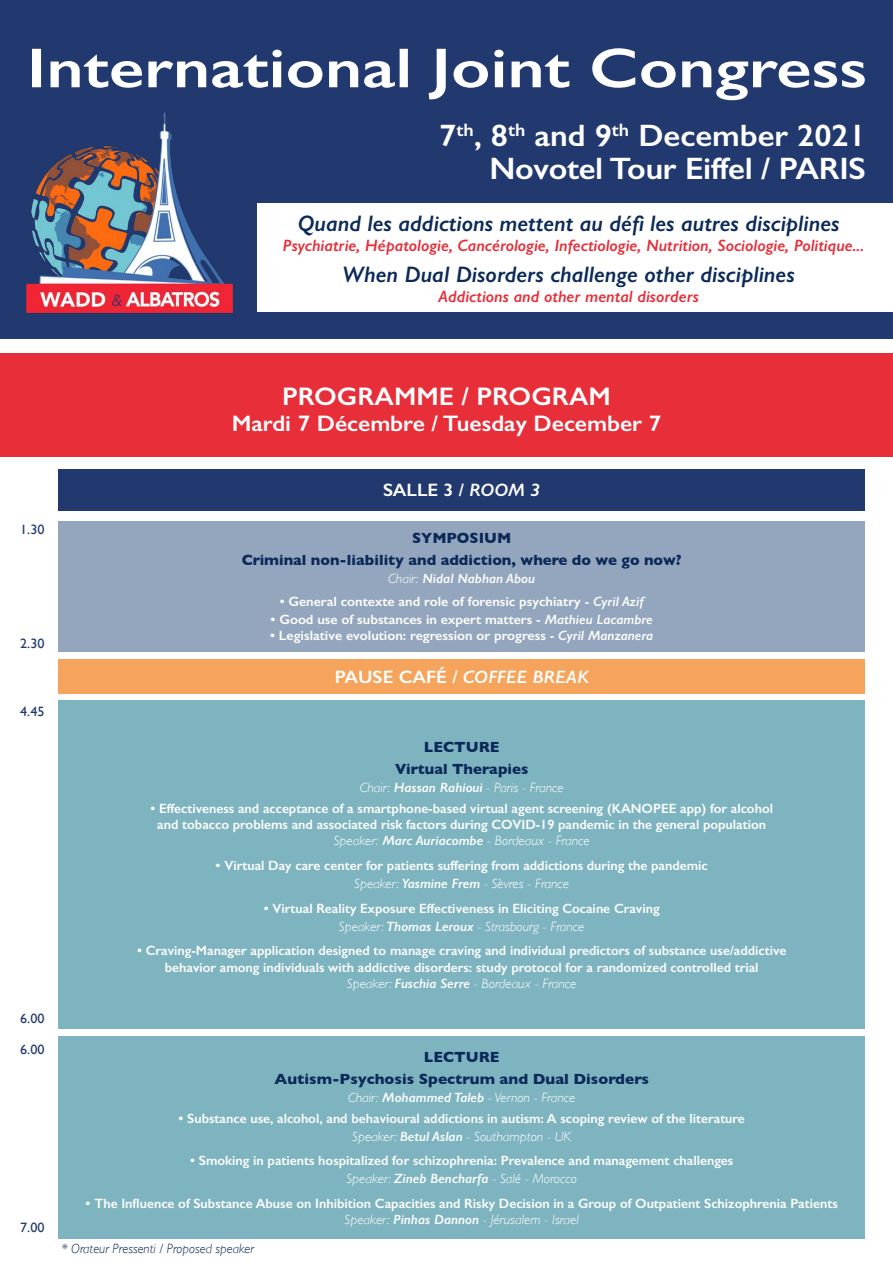
<style>
.page{position:relative;width:893px;height:1263px;background:#fff}
.page>*{position:absolute;margin:0;border:0;box-sizing:border-box;transform-origin:0 0}
.t1{font:600 31.05px/32.5px "Gill Sans";letter-spacing:-.01em;color:#fff;text-align:right;scale:1.05 1}
.t2{font:600 25.5px "Gill Sans";color:#fff;scale:1.05 1}
.t3{font:italic 600 22.5px "Gill Sans";color:#0b2959}
.t4{font:600 22.5px "Gill Sans";color:#fff;scale:1.05 1}
.t5{font:italic 600 18px "Gill Sans";color:#fff;scale:1.05 1}
.t6{font:600 18px "Gill Sans";color:#fff;scale:1.05 1}
.t7{font:italic 600 16.5px "Gill Sans";color:#e72e39}
.t8{font:700 15px/22.2px "Gill Sans";color:#0b2959;text-align:center}
.t9{font:600 13.5px/16.2px "Gill Sans";color:#fff;text-align:center}
.t10{font:italic 300 13.5px "Gill Sans";color:#fff}
.t11{font:italic 300 13.5px "Gill Sans";color:#0b2959}
.t12{font:13.5px "Gill Sans";color:#21396e;scale:1.05 1}
.t13{font:italic 600 13.5px "Gill Sans";color:#fff}
.s1{font-style:italic}
.s2{font-weight:300}
.s3{font-style:normal}
.s4{font-weight:600}
.s5{font-weight:300;font-style:italic}
</style>
<div class="page">
<div style="left:0;top:0;width:893px;height:338px;background:#21396e"></div>
<div style="left:257px;top:203px;width:636px;height:109px;background:#fff"></div>
<div style="left:0;top:353px;width:893px;height:104px;background:#e72e39"></div>
<div style="left:58px;top:700px;width:807px;height:329px;background:#7eb4c0"></div>
<div style="left:58px;top:1037px;width:807px;height:202px;background:#7eb4c0"></div>
<div style="left:58px;top:659px;width:807px;height:35px;background:#f6a45c"></div>
<div style="left:58px;top:469px;width:807px;height:41px;background:#21396e"></div>
<svg style="left:32px;top:48px;width:833px;height:52px"></svg>
<img style="left:26px;top:112px;width:208px;height:202px">
<div style="left:58px;top:521px;width:807px;height:131px;background:#94a6bd"></div>
<h1 class="t1" style="left:439px;top:119px;width:408px">7<sup>th</sup>, 8<sup>th</sup> and 9<sup>th</sup> December 2021<br>Novotel Tour Eiffel / PARIS</h1>
<h3 class="t3" style="left:298px;top:210px;width:543px">Quand les addictions mettent au défi les autres disciplines</h3>
<p class="t7" style="left:283px;top:235px;width:583px">Psychiatrie, Hépatologie, Cancérologie, Infectiologie, Nutrition, Sociologie, Politique...</p>
<h3 class="t3" style="left:343px;top:261px;width:454px">When Dual Disorders challenge other disciplines</h3>
<p class="t7" style="left:438px;top:286px;width:262px">Addictions and other mental disorders</p>
<h2 class="t2" style="left:282px;top:381px;width:314px">PROGRAMME / PROGRAM</h2>
<h3 class="t4" style="left:232px;top:410px;width:410px">Mardi 7 Décembre / Tuesday December 7</h3>
<p class="t12" style="left:20px;top:522px;width:25px">1.30</p>
<p class="t12" style="left:20px;top:635px;width:25px">2.30</p>
<p class="t12" style="left:20px;top:703px;width:25px">4.45</p>
<p class="t12" style="left:20px;top:1011px;width:25px">6.00</p>
<p class="t12" style="left:20px;top:1041px;width:25px">6.00</p>
<p class="t12" style="left:20px;top:1219px;width:25px">7.00</p>
<h3 class="t6" style="left:383px;top:479px;width:151px">SALLE 3 / <span class="s1">ROOM 3</span></h3>
<p class="t8" style="left:242px;top:527px;width:441px">SYMPOSIUM<br>Criminal non-liability and addiction, where do we go now?</p>
<p class="t13" style="left:388px;top:571px;width:148px"><span class="s2">Chair:</span> Nidal Nabhan Abou</p>
<p class="t9" style="left:280px;top:593px;width:366px">• General contexte and role of forensic psychiatry - <span class="s1">Cyril Azif</span></p>
<p class="t9" style="left:271px;top:611px;width:384px">• Good use of substances in expert matters - <span class="s1">Mathieu Lacambre</span></p>
<p class="t9" style="left:270px;top:627px;width:385px">• Legislative evolution: regression or progress - <span class="s1">Cyril Manzanera</span></p>
<h3 class="t5" style="left:335px;top:666px;width:243px"><span class="s3">PAUSE CAFÉ</span> / COFFEE BREAK</h3>
<p class="t8" style="left:395px;top:736px;width:135px">LECTURE<br>Virtual Therapies</p>
<p class="t10" style="left:360px;top:780px;width:206px">Chair: <span class="s4">Hassan Rahioui</span> - Paris - France</p>
<p class="t9" style="left:150px;top:800px;width:624px">• Effectiveness and acceptance of a smartphone-based virtual agent screening (KANOPEE app) for alcohol and tobacco problems and associated risk factors during COVID-19 pandemic in the general population<br><span class="s5">Speaker:</span> <span class="s1">Marc Auriacombe</span> <span class="s5">- Bordeaux - France</span></p>
<p class="t9" style="left:216px;top:856px;width:494px;line-height:18px">• Virtual Day care center for patients suffering from addictions during the pandemic<br><span class="s5">Speaker:</span> <span class="s1">Yasmine Frem</span> <span class="s5">- Sèvres - France</span></p>
<p class="t9" style="left:264px;top:899px;width:397px;line-height:18px">• Virtual Reality Exposure Effectiveness in Eliciting Cocaine Craving<br><span class="s5">Speaker:</span> <span class="s1">Thomas Leroux</span> <span class="s5">- Strasbourg - France</span></p>
<p class="t9" style="left:137px;top:942px;width:651px">• Craving-Manager application designed to manage craving and individual predictors of substance use/addictive behavior among individuals with addictive disorders: study protocol for a randomized controlled trial<br><span class="s5">Speaker:</span> <span class="s1">Fuschia Serre</span> <span class="s5">- Bordeaux - France</span></p>
<p class="t8" style="left:274px;top:1045px;width:376px">LECTURE<br>Autism-Psychosis Spectrum and Dual Disorders</p>
<p class="t10" style="left:348px;top:1090px;width:229px">Chair: <span class="s4">Mohammed Taleb</span> - Vernon - France</p>
<p class="t9" style="left:178px;top:1109px;width:568px;line-height:18px">• Substance use, alcohol, and behavioural addictions in autism: A scoping review of the literature<br><span class="s5">Speaker:</span> <span class="s1">Betul Aslan</span> <span class="s5">- Southampton - UK</span></p>
<p class="t9" style="left:190px;top:1152px;width:545px;line-height:18px">• Smoking in patients hospitalized for schizophrenia: Prevalence and management challenges<br><span class="s5">Speaker:</span> <span class="s1">Zineb Bencharfa</span> <span class="s5">- Salé - Morocco</span></p>
<p class="t9" style="left:86px;top:1195px;width:754px">• The Influence of Substance Abuse on Inhibition Capacities and Risky Decision in a Group of Outpatient Schizophrenia Patients<br><span class="s5">Speaker:</span> <span class="s1">Pinhas Dannon</span> <span class="s5">- Jérusalem - Israel</span></p>
<p class="t11" style="left:61px;top:1241px;width:194px">* Orateur Pressenti / Proposed speaker</p>
</div>
